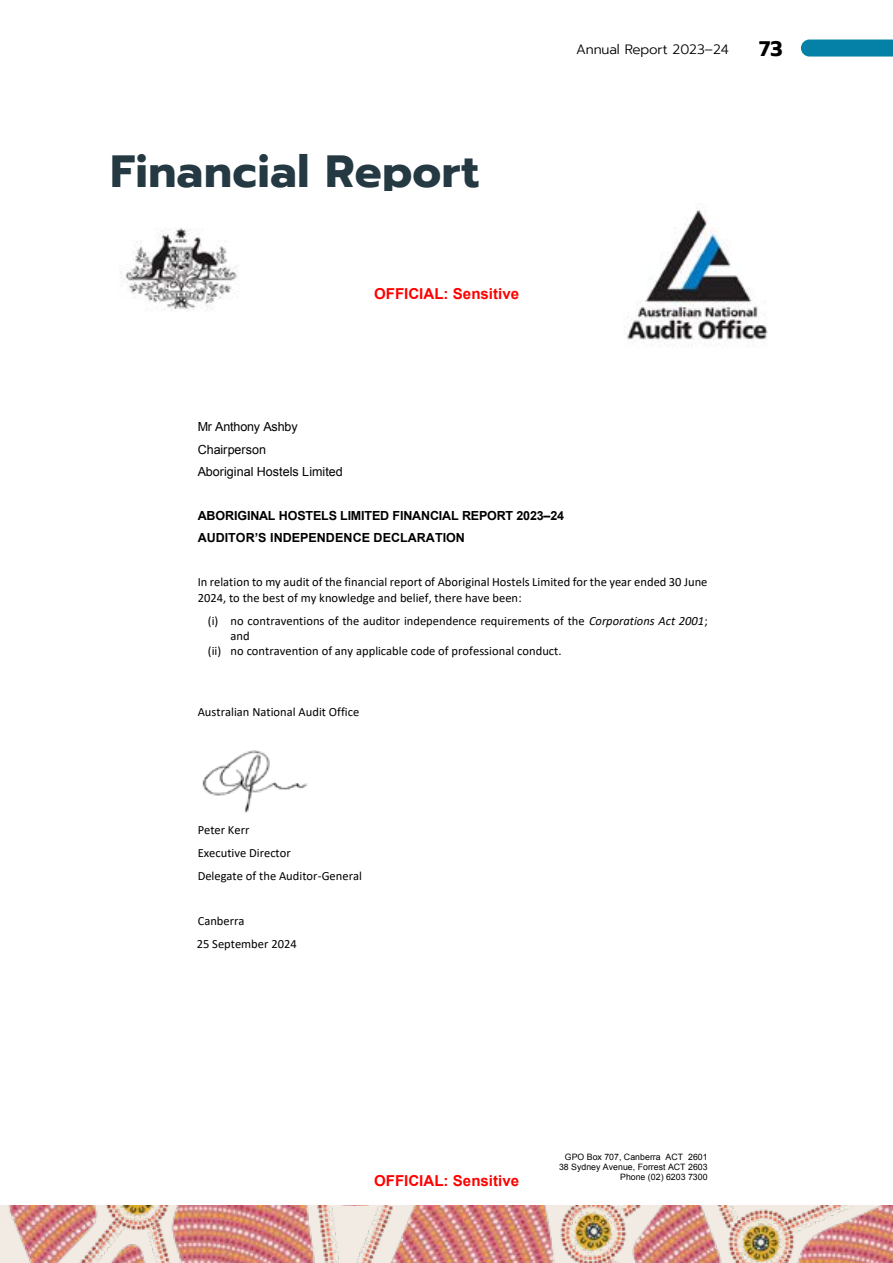
<style>
.page{position:relative;width:893px;height:1263px;background:#fff}
.page>*{position:absolute;margin:0;border:0;box-sizing:border-box;transform-origin:0 0}
.t1{font:700 45px "Prompt";letter-spacing:.01em;color:#243942}
.t2{font:700 21px "Prompt";color:#000}
.t3{font:700 15.15px "Arial";color:#f00}
.t4{font:300 13.5px "Prompt";letter-spacing:-.005em;color:#000}
.t5{font:12.45px/22.8px "Calibri";color:#000}
.t6{font:700 12.45px/22px "Arial";letter-spacing:-.01em;color:#000}
.t7{font:12.45px/22.4px "Arial";color:#000}
.t8{font:8.7px/10.1px "Arial";color:#000;text-align:right}
.s1{font-style:italic}
</style>
<div class="page">
<img style="left:0;top:1205px;width:893px;height:58px">
<svg style="left:340px;top:1205px;width:32px;height:29px"></svg>
<img style="left:121px;top:203px;width:647px;height:143px">
<img style="left:202px;top:750px;width:106px;height:63px">
<svg style="left:801px;top:40px;width:92px;height:17px"></svg>
<h1 class="t1" style="left:111px;top:137px;width:370px">Financial Report</h1>
<p class="t3" style="left:374px;top:284px;width:147px">OFFICIAL: Sensitive</p>
<p class="t4" style="left:576px;top:40px;width:154px">Annual Report 2023–24</p>
<h2 class="t2" style="left:759px;top:33px;width:25px">73</h2>
<p class="t7" style="left:198px;top:416px;width:147px">Mr Anthony Ashby<br>Chairperson<br>Aboriginal Hostels Limited</p>
<p class="t6" style="left:198px;top:505px;width:368px">ABORIGINAL HOSTELS LIMITED FINANCIAL REPORT 2023–24<br>AUDITOR’S INDEPENDENCE DECLARATION</p>
<p class="t5" style="left:198px;top:574px;width:511px;line-height:15.5px">In relation to my audit of the financial report of Aboriginal Hostels Limited for the year ended 30 June<br>2024, to the best of my knowledge and belief, there have been:</p>
<p class="t5" style="left:208px;top:609px;width:501px">(i) no contraventions of the auditor independence requirements of the <span class="s1">Corporations Act 2001</span>;</p>
<p class="t5" style="left:231px;top:624px;width:21px">and</p>
<p class="t5" style="left:208px;top:639px;width:355px">(ii) no contravention of any applicable code of professional conduct.</p>
<p class="t5" style="left:198px;top:700px;width:163px">Australian National Audit Office</p>
<p class="t5" style="left:198px;top:818px;width:166px">Peter Kerr<br>Executive Director<br>Delegate of the Auditor-General</p>
<p class="t5" style="left:197px;top:910px;width:102px">Canberra<br>25 September 2024</p>
<p class="t3" style="left:374px;top:1171px;width:147px">OFFICIAL: Sensitive</p>
<p class="t8" style="left:559px;top:1151px;width:150px">GPO Box 707, Canberra ACT 2601<br>38 Sydney Avenue, Forrest ACT 2603<br>Phone (02) 6203 7300</p>
</div>
